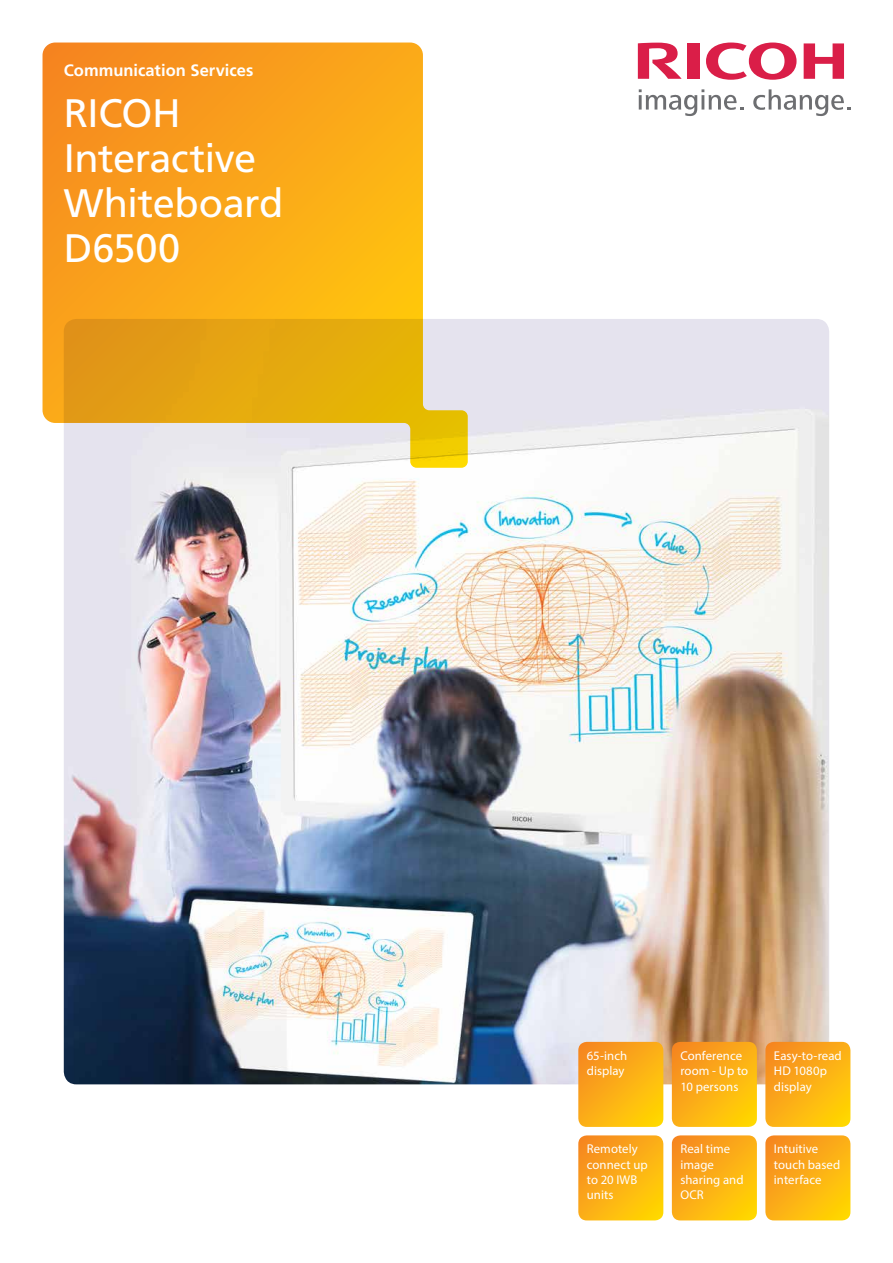
<style>
.page{position:relative;width:893px;height:1263px;background:#fff}
.page>*{position:absolute;margin:0;border:0;box-sizing:border-box;transform-origin:0 0}
.t1{font:39.75px/45px "Frutiger LT Std";letter-spacing:-.01em;color:#fff}
.t2{font:700 16.5px "Frutiger LT Std";color:#fff}
.t3{font:12.75px/15.3px "Myriad Pro";letter-spacing:.005em;color:#fff}
</style>
<div class="page">
<img style="left:64px;top:319px;width:765px;height:765px">
<svg style="left:706px;top:43px;width:90px;height:37px"></svg>
<svg style="left:804px;top:43px;width:40px;height:36px"></svg>
<div style="left:687px;top:43px;width:12px;height:36px;background:#da1e48"></div>
<svg style="left:638px;top:43px;width:44px;height:36px"></svg>
<svg style="left:639px;top:89px;width:104px;height:27px"></svg>
<svg style="left:753px;top:89px;width:97px;height:27px"></svg>
<svg style="left:43px;top:43px;width:425px;height:425px;background:#f3b33f"></svg>
<svg style="left:578px;top:1042px;width:85px;height:85px;background:#fbaf17"></svg>
<svg style="left:578px;top:1135px;width:85px;height:85px;background:#fbaf18"></svg>
<svg style="left:672px;top:1042px;width:85px;height:85px;background:#fbae16"></svg>
<svg style="left:672px;top:1135px;width:85px;height:85px;background:#fbaf18"></svg>
<svg style="left:765px;top:1042px;width:85px;height:85px;background:#fbaf17"></svg>
<svg style="left:765px;top:1135px;width:85px;height:85px;background:#fbaf18"></svg>
<p class="t2" style="left:64px;top:61px;width:191px">Communication Services</p>
<h1 class="t1" style="left:64px;top:91px;width:221px">RICOH<br>Interactive<br>Whiteboard<br>D6500</h1>
<p class="t3" style="left:587px;top:1048px;width:42px">65-inch display</p>
<p class="t3" style="left:587px;top:1141px;width:62px">Remotely connect up to 20 IWB units</p>
<p class="t3" style="left:680px;top:1048px;width:69px">Conference room - Up to<br>10 persons</p>
<p class="t3" style="left:680px;top:1141px;width:65px">Real time image sharing and<br>OCR</p>
<p class="t3" style="left:774px;top:1048px;width:69px">Easy-to-read<br>HD 1080p display</p>
<p class="t3" style="left:774px;top:1141px;width:68px">Intuitive touch based interface</p>
</div>
